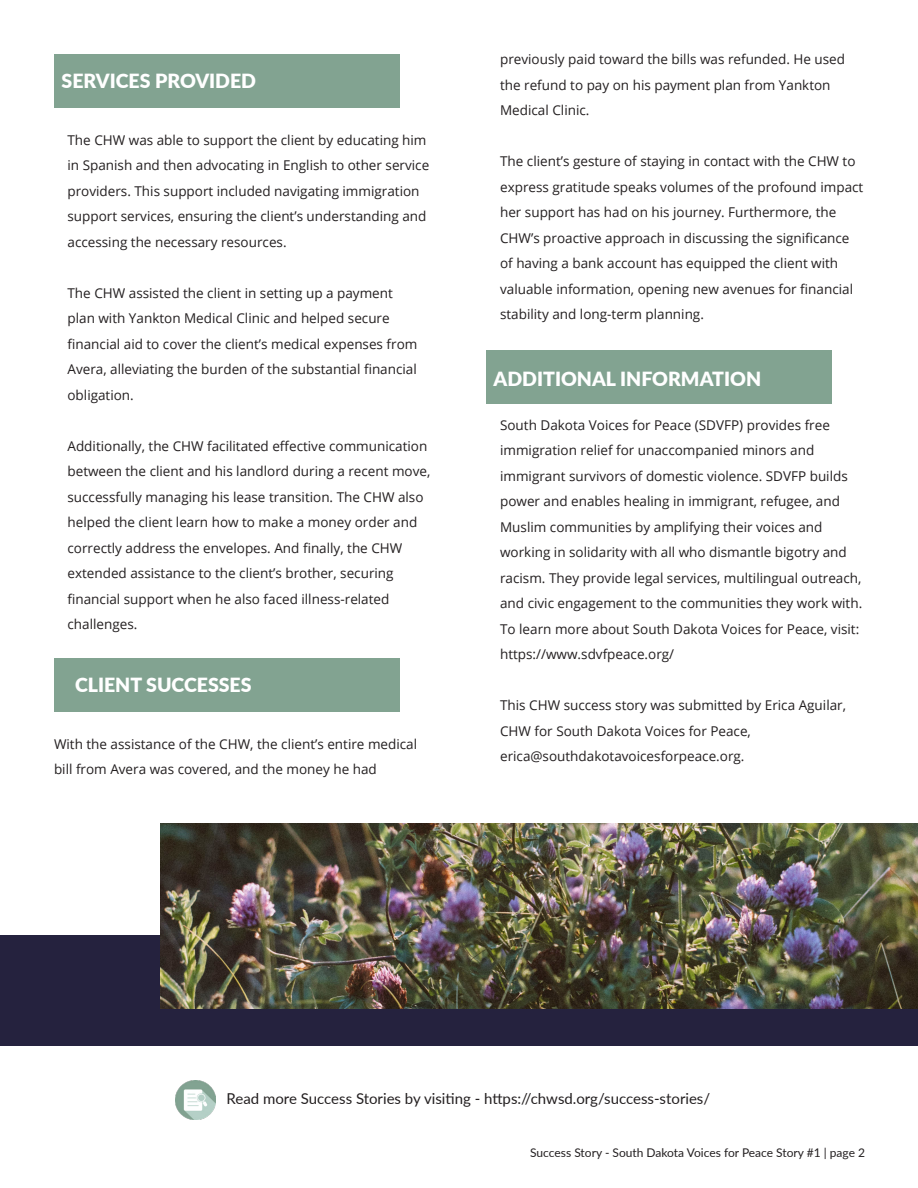
<style>
.page{position:relative;width:918px;height:1188px;background:#fff}
.page>*{position:absolute;margin:0;border:0;box-sizing:border-box;transform-origin:0 0}
.t1{font:900 19.5px "Lato";color:#fff}
.t2{font:15px "Lato";color:#231f20}
.t3{font:13.5px/25.5px "Open Sans";color:#231f20}
.t4{font:12px "Lato";color:#231f20}
</style>
<div class="page">
<div style="left:54px;top:658px;width:346px;height:54px;background:#82a391"></div>
<div style="left:486px;top:350px;width:346px;height:54px;background:#82a391"></div>
<img style="left:176px;top:1080px;width:40px;height:40px">
<div style="left:0;top:935px;width:918px;height:110px;background:#25223e"></div>
<img style="left:160px;top:824px;width:758px;height:185px">
<div style="left:54px;top:54px;width:346px;height:54px;background:#82a391"></div>
<p class="t1" style="left:62px;top:67px;width:196px">SERVICES PROVIDED</p>
<p class="t3" style="left:68px;top:127px;width:363px">The CHW was able to support the client by educating him in Spanish and then advocating in English to other service providers. This support included navigating immigration support services, ensuring the client’s understanding and accessing the necessary resources.</p>
<p class="t3" style="left:68px;top:280px;width:351px">The CHW assisted the client in setting up a payment plan with Yankton Medical Clinic and helped secure financial aid to cover the client’s medical expenses from Avera, alleviating the burden of the substantial financial obligation.</p>
<p class="t3" style="left:68px;top:433px;width:364px">Additionally, the CHW facilitated effective communication between the client and his landlord during a recent move, successfully managing his lease transition. The CHW also helped the client learn how to make a money order and correctly address the envelopes. And finally, the CHW extended assistance to the client’s brother, securing financial support when he also faced illness-related challenges.</p>
<p class="t1" style="left:75px;top:670px;width:178px">CLIENT SUCCESSES</p>
<p class="t3" style="left:54px;top:731px;width:365px">With the assistance of the CHW, the client’s entire medical bill from Avera was covered, and the money he had</p>
<p class="t3" style="left:500px;top:46px;width:347px">previously paid toward the bills was refunded. He used the refund to pay on his payment plan from Yankton<br>Medical Clinic.</p>
<p class="t3" style="left:500px;top:148px;width:365px">The client’s gesture of staying in contact with the CHW to express gratitude speaks volumes of the profound impact her support has had on his journey. Furthermore, the CHW’s proactive approach in discussing the significance of having a bank account has equipped the client with valuable information, opening new avenues for financial stability and long-term planning.</p>
<p class="t1" style="left:494px;top:364px;width:269px">ADDITIONAL INFORMATION</p>
<p class="t3" style="left:500px;top:412px;width:364px">South Dakota Voices for Peace (SDVFP) provides free immigration relief for unaccompanied minors and immigrant survivors of domestic violence. SDVFP builds power and enables healing in immigrant, refugee, and Muslim communities by amplifying their voices and working in solidarity with all who dismantle bigotry and racism. They provide legal services, multilingual outreach, and civic engagement to the communities they work with.<br>To learn more about South Dakota Voices for Peace, visit: https://www.sdvfpeace.org/</p>
<p class="t3" style="left:500px;top:692px;width:348px">This CHW success story was submitted by Erica Aguilar,<br>CHW for South Dakota Voices for Peace,</p>
<p class="t3" style="left:500px;top:743px;width:246px">erica@southdakotavoicesforpeace.org.</p>
<p class="t2" style="left:227px;top:1087px;width:485px">Read more Success Stories by visiting - https://chwsd.org/success-stories/</p>
<p class="t4" style="left:530px;top:1144px;width:336px">Success Story - South Dakota Voices for Peace Story #1 | page 2</p>
</div>
